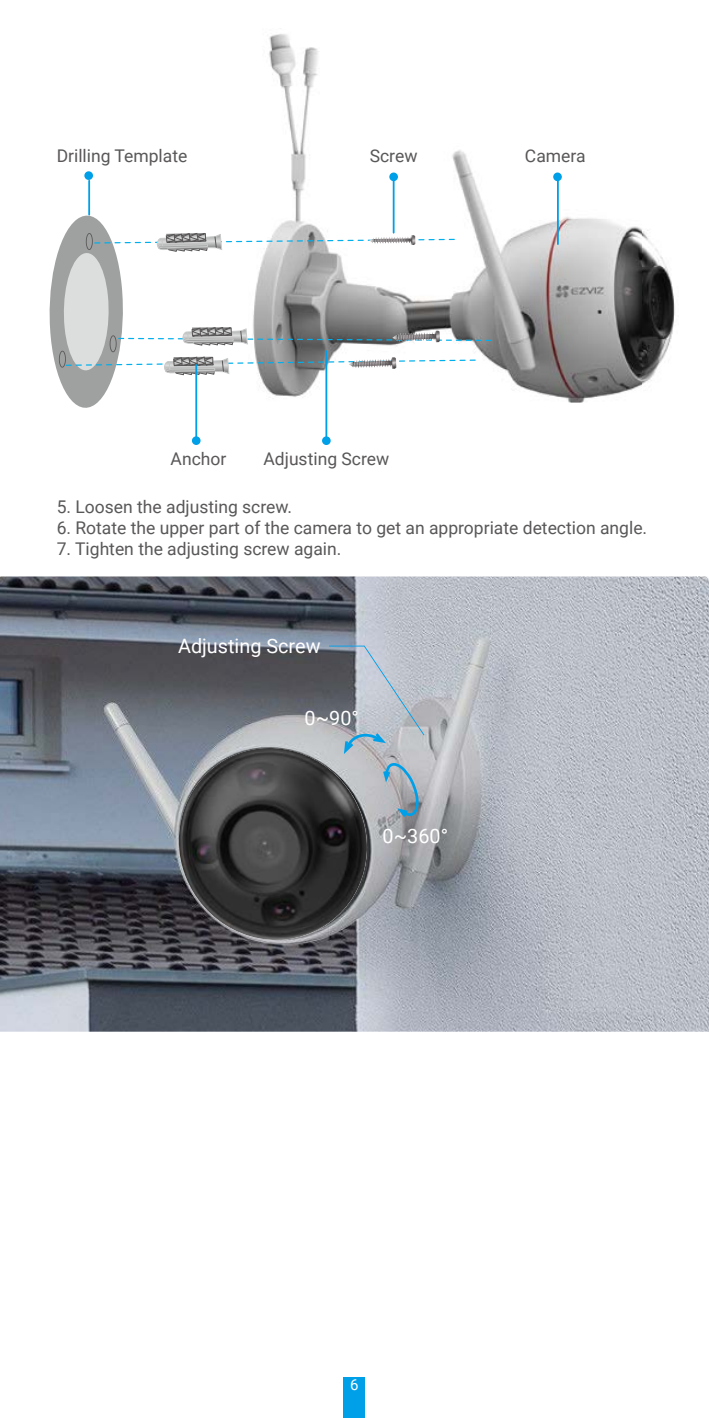
<style>
.page{position:relative;width:709px;height:1418px;background:#fff}
.page>*{position:absolute;margin:0;border:0;box-sizing:border-box;transform-origin:0 0}
.t1{font:19.75px "Roboto";color:#fff}
.t2{font:17.5px "Roboto";color:#595757}
.t3{font:15px "Roboto";color:#fff}
</style>
<div class="page">
<div style="left:344px;top:1376px;width:21px;height:41px;background:#00a0e9"></div>
<img style="left:269px;top:34px;width:50px;height:171px">
<img style="left:269px;top:143px;width:15px;height:62px">
<img style="left:392px;top:150px;width:283px;height:252px">
<div style="left:553px;top:172px;width:9px;height:9px;background:#00a0e9;border-radius:50%"></div>
<div style="left:192px;top:436px;width:8px;height:9px;background:#00a0e9;border-radius:50%"></div>
<svg style="left:49px;top:205px;width:443px;height:213px"></svg>
<img style="left:349px;top:357px;width:47px;height:12px">
<div style="left:84px;top:171px;width:9px;height:9px;background:#00a0e9;border-radius:50%"></div>
<hr style="left:88px;top:181px;width:2px;height:34px;background:#00a0e9">
<hr style="left:195px;top:365px;width:2px;height:73px;background:#00a0e9">
<hr style="left:393px;top:181px;width:1px;height:52px;background:#00a0e9">
<div style="left:389px;top:172px;width:9px;height:9px;background:#00a0e9;border-radius:50%"></div>
<hr style="left:557px;top:180px;width:2px;height:64px;background:#00a0e9">
<div style="left:322px;top:436px;width:9px;height:9px;background:#00a0e9;border-radius:50%"></div>
<hr style="left:325px;top:351px;width:2px;height:85px;background:#00a0e9">
<img style="left:0;top:576px;width:709px;height:455px">
<img style="left:179px;top:748px;width:188px;height:196px">
<svg style="left:383px;top:763px;width:35px;height:54px;background:#94abba"></svg>
<svg style="left:329px;top:645px;width:95px;height:109px;background:#a5adb6"></svg>
<p class="t2" style="left:57px;top:144px;width:132px">Drilling Template</p>
<p class="t2" style="left:370px;top:144px;width:49px">Screw</p>
<p class="t2" style="left:525px;top:144px;width:62px">Camera</p>
<p class="t2" style="left:171px;top:447px;width:57px">Anchor</p>
<p class="t2" style="left:263px;top:447px;width:127px">Adjusting Screw</p>
<p class="t2" style="left:57px;top:495px;width:237px">5. Loosen the adjusting screw.</p>
<p class="t2" style="left:57px;top:516px;width:592px">6. Rotate the upper part of the camera to get an appropriate detection angle.</p>
<p class="t2" style="left:57px;top:537px;width:286px">7. Tighten the adjusting screw again.</p>
<p class="t1" style="left:178px;top:632px;width:144px">Adjusting Screw</p>
<p class="t1" style="left:304px;top:703px;width:56px">0~90°</p>
<p class="t1" style="left:382px;top:822px;width:67px">0~360°</p>
<p class="t3" style="left:350px;top:1373px;width:10px">6</p>
</div>
